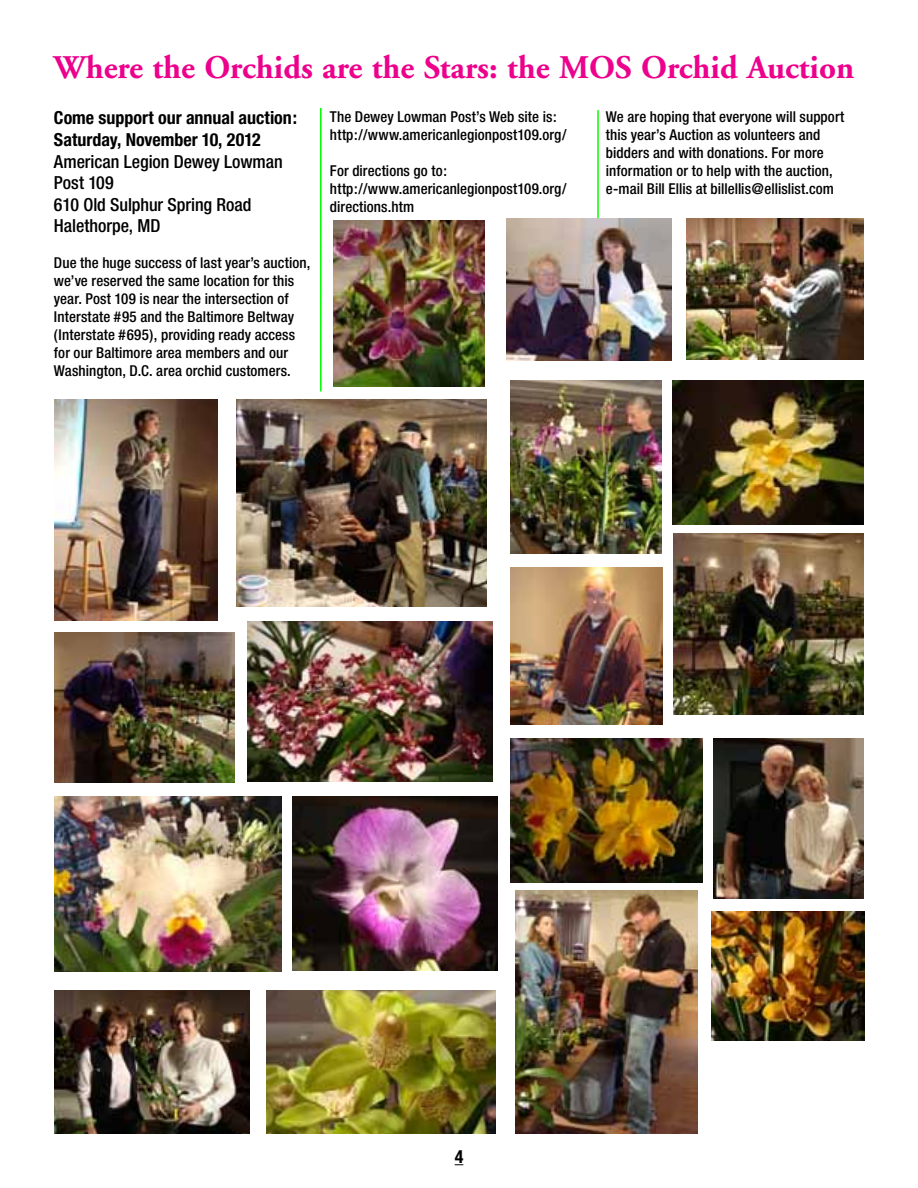
<style>
.page{position:relative;width:918px;height:1188px;background:#fff}
.page>*{position:absolute;margin:0;border:0;box-sizing:border-box;transform-origin:0 0}
.t1{font:700 33px "Adobe Garamond";color:#ec008c}
.t2{font:500 condensed 18px/21.6px "Helvetica Neue";letter-spacing:-.005em;color:#000}
.t3{font:700 condensed 18px/21.6px "Helvetica Neue";color:#000}
.t4{font:500 condensed 15px/18px "Helvetica Neue";letter-spacing:.005em;color:#000}
</style>
<div class="page">
<hr style="left:597px;top:110px;width:2px;height:214px;background:#0f0">
<img style="left:507px;top:218px;width:164px;height:143px">
<img style="left:511px;top:567px;width:151px;height:157px">
<img style="left:673px;top:534px;width:191px;height:180px">
<img style="left:54px;top:633px;width:181px;height:149px">
<img style="left:686px;top:218px;width:178px;height:142px">
<img style="left:334px;top:220px;width:150px;height:167px">
<img style="left:267px;top:990px;width:228px;height:144px">
<img style="left:712px;top:911px;width:152px;height:130px">
<img style="left:54px;top:796px;width:228px;height:176px">
<img style="left:247px;top:621px;width:245px;height:161px">
<img style="left:511px;top:739px;width:192px;height:144px">
<img style="left:672px;top:380px;width:192px;height:144px">
<img style="left:293px;top:796px;width:204px;height:175px">
<img style="left:510px;top:380px;width:152px;height:174px">
<img style="left:54px;top:990px;width:195px;height:144px">
<img style="left:237px;top:400px;width:250px;height:206px">
<img style="left:714px;top:739px;width:150px;height:159px">
<img style="left:54px;top:400px;width:163px;height:221px">
<img style="left:515px;top:890px;width:183px;height:244px">
<hr style="left:320px;top:108px;width:2px;height:284px;background:#0f0">
<h1 class="t1" style="left:54px;top:50px;width:802px">Where the Orchids are the Stars: the MOS Orchid Auction</h1>
<p class="t3" style="left:54px;top:107px;width:245px">Come support our annual auction:<br>Saturday, November 10, 2012</p>
<p class="t2" style="left:54px;top:150px;width:230px">American Legion Dewey Lowman<br>Post 109<br>610 Old Sulphur Spring Road<br>Halethorpe, MD</p>
<p class="t4" style="left:54px;top:254px;width:258px">Due the huge success of last year’s auction, we’ve reserved the same location for this year. Post 109 is near the intersection of Interstate #95 and the Baltimore Beltway (Interstate #695), providing ready access for our Baltimore area members and our Washington, D.C. area orchid customers.</p>
<p class="t4" style="left:330px;top:108px;width:238px">The Dewey Lowman Post’s Web site is: http://www.americanlegionpost109.org/</p>
<p class="t4" style="left:330px;top:162px;width:238px">For directions go to: http://www.americanlegionpost109.org/ directions.htm</p>
<p class="t4" style="left:606px;top:108px;width:240px">We are hoping that everyone will support this year’s Auction as volunteers and bidders and with donations. For more information or to help with the auction, e-mail Bill Ellis at billellis@ellislist.com</p>
<p class="t3" style="left:455px;top:1146px;width:10px">4</p>
</div>
